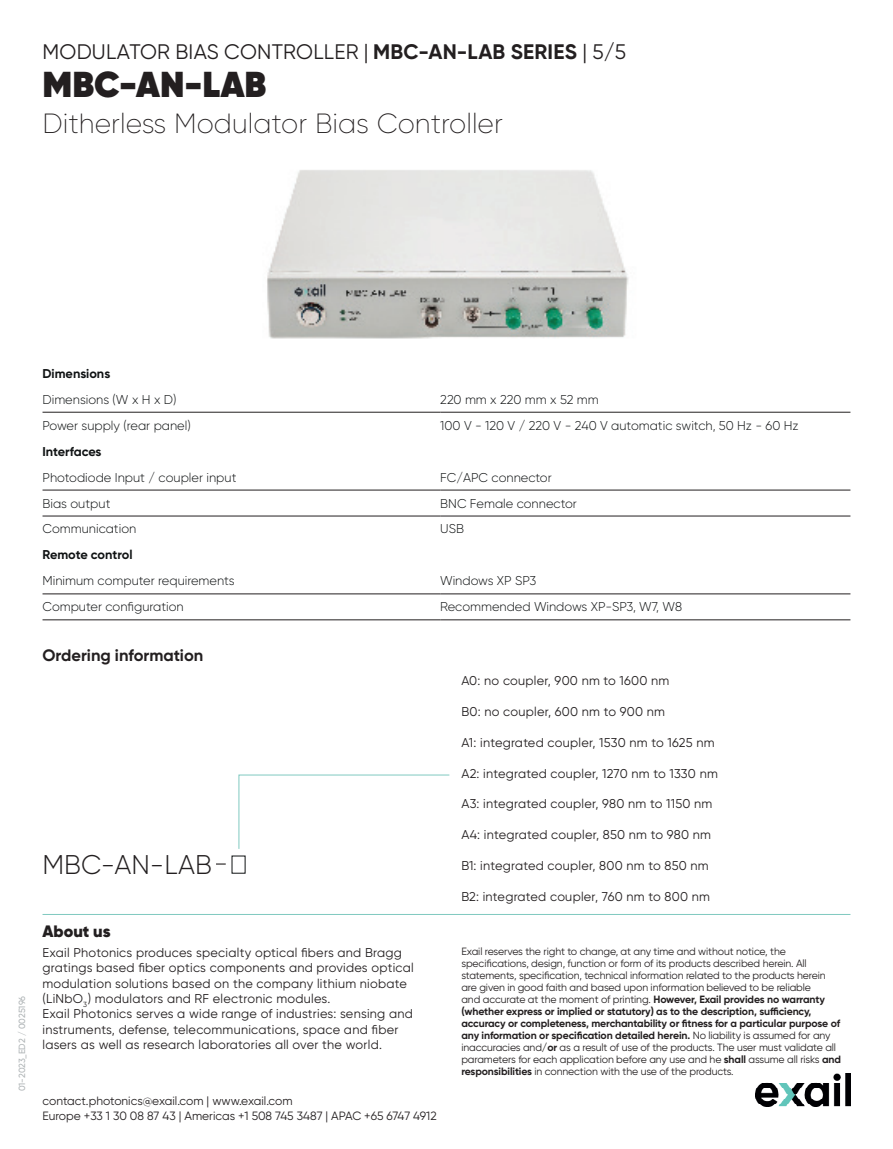
<style>
.page{position:relative;width:893px;height:1149px;background:#fff}
.page>*{position:absolute;margin:0;border:0;box-sizing:border-box;transform-origin:0 0}
.Title_2{font:800 36px "Gilroy";color:#231f20}
.Subtitle_2{font:200 27.75px "Gilroy";color:#231f20}
.Ordering_Information{font:300 27px "Gilroy";color:#231f20}
.t1{font:21px "Gilroy";letter-spacing:.01em;color:#231f20}
.Subheader_then_Bulle{font:700 16.5px "Gilroy";color:#231f20}
.t2{font:900 16.5px "Gilroy";color:#231f20}
.Bodytext{font:12.75px/15.3px "Gilroy";letter-spacing:.02em;color:#231f20}
.Table_-_Body{font:300 12.75px "Gilroy";color:#0f1213}
.Table_-_Body-2{font:700 12.75px "Gilroy";color:#0f1213}
.t3{font:12px/15px "Gilroy";color:#231f20}
.t4{font:10.5px/12px "Gilroy";letter-spacing:-.01em;color:#231f20}
.t5{font:500 9px "Gilroy";letter-spacing:-.01em;color:#b0b5b7}
.s1{font-weight:700}
</style>
<div class="page">
<img style="left:756px;top:1073px;width:94px;height:32px">
<hr style="left:43px;top:489px;width:397px;height:1px;background:#231f20">
<hr style="left:440px;top:489px;width:410px;height:1px;background:#231f20">
<hr style="left:43px;top:593px;width:397px;height:1px;background:#231f20">
<hr style="left:440px;top:593px;width:410px;height:1px;background:#231f20">
<hr style="left:43px;top:619px;width:397px;height:1px;background:#231f20">
<hr style="left:440px;top:619px;width:410px;height:1px;background:#231f20">
<hr style="left:43px;top:411px;width:397px;height:1px;background:#231f20">
<hr style="left:440px;top:411px;width:410px;height:1px;background:#231f20">
<hr style="left:43px;top:515px;width:397px;height:1px;background:#231f20">
<hr style="left:440px;top:515px;width:410px;height:1px;background:#231f20">
<svg style="left:238px;top:774px;width:212px;height:75px"></svg>
<img style="left:267px;top:170px;width:362px;height:169px">
<hr style="left:43px;top:913px;width:807px;height:1px;background:#80c9c0">
<h3 class="t1" style="left:43px;top:39px;width:585px">MODULATOR BIAS CONTROLLER | <span class="s1">MBC-AN-LAB SERIES</span> | 5/5</h3>
<p class="Title_2" style="left:43px;top:62px;width:225px">MBC-AN-LAB</p>
<p class="Subtitle_2" style="left:43px;top:107px;width:462px">Ditherless Modulator Bias Controller</p>
<p class="t5" style="left:17px;top:1091px;width:97px;rotate:-90deg">01-2023_ED2 / 0025196</p>
<p class="Table_-_Body-2" style="left:43px;top:365px;width:69px">Dimensions</p>
<p class="Table_-_Body" style="left:43px;top:391px;width:135px">Dimensions (W x H x D)</p>
<p class="Table_-_Body" style="left:440px;top:391px;width:160px">220 mm x 220 mm x 52 mm</p>
<p class="Table_-_Body" style="left:43px;top:417px;width:150px">Power supply (rear panel)</p>
<p class="Table_-_Body" style="left:440px;top:417px;width:360px">100 V - 120 V / 220 V - 240 V automatic switch, 50 Hz - 60 Hz</p>
<p class="Table_-_Body-2" style="left:43px;top:443px;width:61px">Interfaces</p>
<p class="Table_-_Body" style="left:43px;top:469px;width:195px">Photodiode Input / coupler input</p>
<p class="Table_-_Body" style="left:440px;top:469px;width:113px">FC/APC connector</p>
<p class="Table_-_Body" style="left:43px;top:495px;width:69px">Bias output</p>
<p class="Table_-_Body" style="left:440px;top:495px;width:138px">BNC Female connector</p>
<p class="Table_-_Body" style="left:43px;top:521px;width:95px">Communication</p>
<p class="Table_-_Body" style="left:440px;top:521px;width:25px">USB</p>
<p class="Table_-_Body-2" style="left:43px;top:547px;width:91px">Remote control</p>
<p class="Table_-_Body" style="left:43px;top:573px;width:193px">Minimum computer requirements</p>
<p class="Table_-_Body" style="left:440px;top:573px;width:97px">Windows XP SP3</p>
<p class="Table_-_Body" style="left:43px;top:599px;width:143px">Computer configuration</p>
<p class="Table_-_Body" style="left:440px;top:599px;width:243px">Recommended Windows XP-SP3, W7, W8</p>
<p class="Subheader_then_Bulle" style="left:43px;top:645px;width:162px">Ordering information</p>
<p class="Ordering_Information" style="left:43px;top:847px;width:171px">MBC-AN-LAB</p>
<h3 class="t2" style="left:43px;top:920px;width:69px">About us</h3>
<p class="Bodytext" style="left:461px;top:672px;width:210px">A0: no coupler, 900 nm to 1600 nm</p>
<p class="Bodytext" style="left:461px;top:703px;width:205px">B0: no coupler, 600 nm to 900 nm</p>
<p class="Bodytext" style="left:461px;top:734px;width:255px">A1: integrated coupler, 1530 nm to 1625 nm</p>
<p class="Bodytext" style="left:461px;top:765px;width:258px">A2: integrated coupler, 1270 nm to 1330 nm</p>
<p class="Bodytext" style="left:461px;top:795px;width:252px">A3: integrated coupler, 980 nm to 1150 nm</p>
<p class="Bodytext" style="left:461px;top:826px;width:251px">A4: integrated coupler, 850 nm to 980 nm</p>
<p class="Bodytext" style="left:461px;top:857px;width:249px">B1: integrated coupler, 800 nm to 850 nm</p>
<p class="Bodytext" style="left:461px;top:888px;width:250px">B2: integrated coupler, 760 nm to 800 nm</p>
<p class="Bodytext" style="left:43px;top:944px;width:373px">Exail Photonics produces specialty optical fibers and Bragg gratings based fiber optics components and provides optical modulation solutions based on the company lithium niobate (LiNbO<sub>3</sub>) modulators and RF electronic modules.<br>Exail Photonics serves a wide range of industries: sensing and instruments, defense, telecommunications, space and fiber lasers as well as research laboratories all over the world.</p>
<p class="t4" style="left:461px;top:945px;width:381px">Exail reserves the right to change, at any time and without notice, the specifications, design, function or form of its products described herein. All statements, specification, technical information related to the products herein are given in good faith and based upon information believed to be reliable<br>and accurate at the moment of printing. <span class="s1">However, Exail provides no warranty (whether express or implied or statutory) as to the description, sufficiency, accuracy or completeness, merchantability or fitness for a particular purpose of any information or specification detailed herein.</span> No liability is assumed for any inaccuracies and<span class="s1">/or</span> as a result of use of the products. The user must validate all parameters for each application before any use and he <span class="s1">shall</span> assume all risks <span class="s1">and responsibilities</span> in connection with the use of the products.</p>
<p class="t3" style="left:43px;top:1092px;width:396px">contact.photonics@exail.com | www.exail.com<br>Europe +33 1 30 08 87 43 | Americas +1 508 745 3487 | APAC +65 6747 4912</p>
</div>
